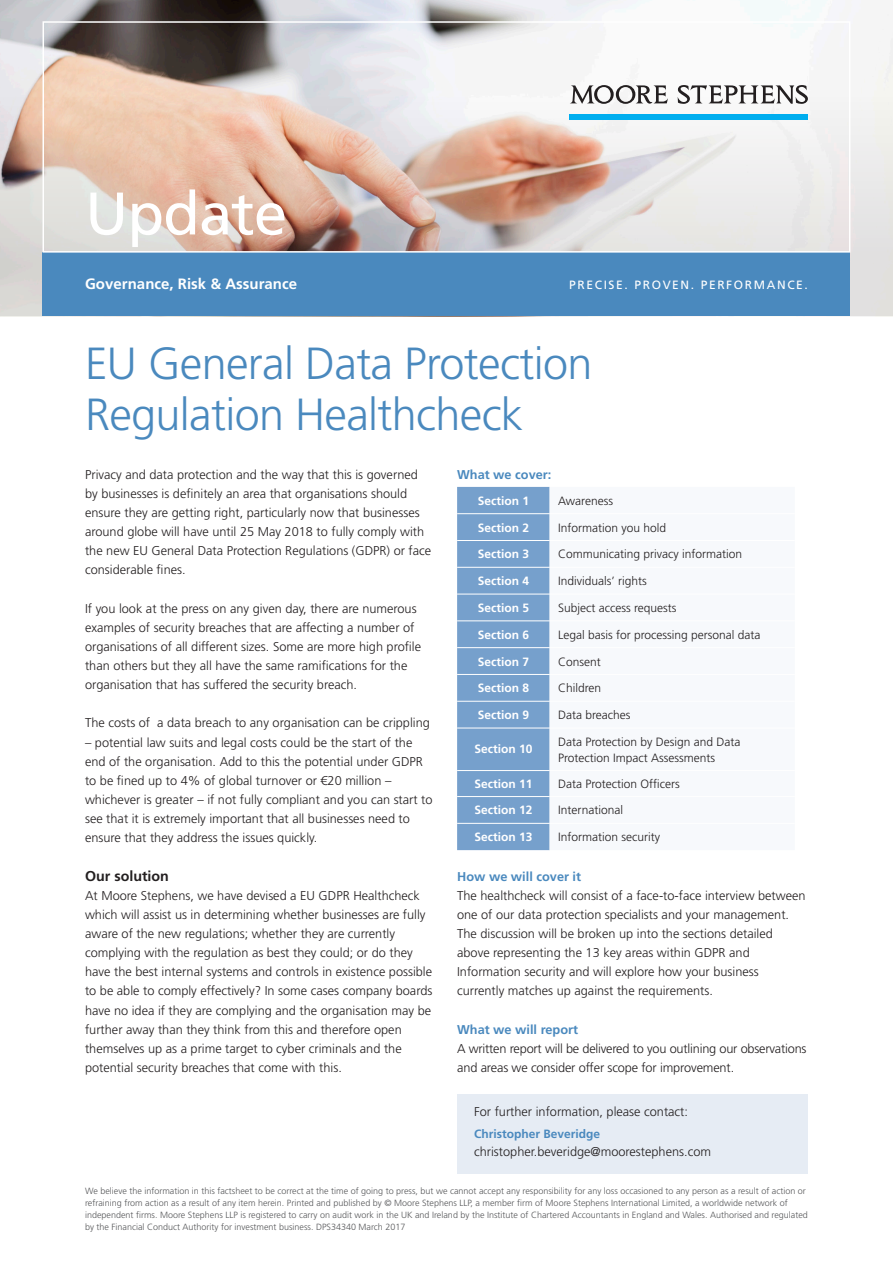
<style>
.page{position:relative;width:893px;height:1263px;background:#fff}
.page>*{position:absolute;margin:0;border:0;box-sizing:border-box;transform-origin:0 0}
.Factsheet_Title{font:60px "Frutiger LT Std";letter-spacing:-.015em;color:#fff}
.Factsheet_heading{font:300 45px/51px "Frutiger LT Std";letter-spacing:-.015em;color:#4a89be}
.Descriptor{font:700 15px "Frutiger LT Std";color:#fff}
.Subheading_1{font:700 14.25px "Frutiger LT Std";color:#231f20}
.Body_copy{font:300 12.75px/19.2px "Frutiger LT Std";color:#231f20}
.Insert_Name{font:300 12.75px "Frutiger LT Std";color:#231f20}
.Subheading_2{font:700 12.75px "Frutiger LT Std";color:#4a89be}
.Bullet{font:300 12px/16.5px "Frutiger LT Std";color:#231f20}
.Bullet-2{font:700 12px "Frutiger LT Std";color:#fff}
.Strapline{font:12px "Frutiger LT Std";letter-spacing:.135em;color:#fff}
.Insert_Name-2{font:700 12px "Frutiger LT Std";color:#4a89be}
.Factsheet_Disclaimer{font:300 9px/12px "Frutiger LT Std";color:#57585a}
</style>
<div class="page">
<img style="left:0;top:0;width:893px;height:64px">
<svg style="left:0;top:64px;width:893px;height:252px"></svg>
<div style="left:43px;top:253px;width:807px;height:63px;background:#4a89be"></div>
<svg style="left:570px;top:85px;width:98px;height:19px"></svg>
<svg style="left:678px;top:85px;width:130px;height:19px"></svg>
<div style="left:570px;top:114px;width:238px;height:5px;background:#00aeef"></div>
<div style="left:43px;top:21px;width:807px;height:232px;border:2px solid #fff"></div>
<div style="left:457px;top:1094px;width:351px;height:79px;background:#e6ecf4"></div>
<div style="left:457px;top:487px;width:93px;height:363px;background:#76a0cc"></div>
<hr style="left:457px;top:513px;width:93px;height:1px;background:#fff">
<hr style="left:457px;top:540px;width:93px;height:1px;background:#fff">
<hr style="left:457px;top:567px;width:93px;height:1px;background:#fff">
<hr style="left:457px;top:594px;width:93px;height:1px;background:#fff">
<hr style="left:457px;top:620px;width:93px;height:1px;background:#fff">
<hr style="left:457px;top:647px;width:93px;height:1px;background:#fff">
<hr style="left:457px;top:674px;width:93px;height:1px;background:#fff">
<hr style="left:457px;top:701px;width:93px;height:1px;background:#fff">
<hr style="left:457px;top:728px;width:93px;height:1px;background:#fff">
<hr style="left:457px;top:770px;width:93px;height:1px;background:#fff">
<hr style="left:457px;top:796px;width:93px;height:1px;background:#fff">
<hr style="left:457px;top:823px;width:93px;height:1px;background:#fff">
<p class="Factsheet_Title" style="left:85px;top:178px;width:204px">Update</p>
<p class="Descriptor" style="left:85px;top:275px;width:213px">Governance, Risk &amp; Assurance</p>
<p class="Strapline" style="left:569px;top:278px;width:240px">PRECISE. PROVEN. PERFORMANCE.</p>
<p class="Factsheet_heading" style="left:85px;top:339px;width:509px">EU General Data Protection<br>Regulation Healthcheck</p>
<p class="Subheading_2" style="left:457px;top:467px;width:96px">What we cover:</p>
<p class="Body_copy" style="left:85px;top:465px;width:348px">Privacy and data protection and the way that this is governed by businesses is definitely an area that organisations should ensure they are getting right, particularly now that businesses around globe will have until 25 May 2018 to fully comply with the new EU General Data Protection Regulations (GDPR) or face considerable fines.</p>
<p class="Body_copy" style="left:85px;top:599px;width:338px">If you look at the press on any given day, there are numerous examples of security breaches that are affecting a number of organisations of all different sizes. Some are more high profile than others but they all have the same ramifications for the organisation that has suffered the security breach.</p>
<p class="Body_copy" style="left:85px;top:714px;width:346px">The costs of a data breach to any organisation can be crippling</p>
<p class="Body_copy" style="left:85px;top:733px;width:349px">– potential law suits and legal costs could be the start of the end of the organisation. Add to this the potential under GDPR to be fined up to 4% of global turnover or €20 million – whichever is greater – if not fully compliant and you can start to see that it is extremely important that all businesses need to ensure that they address the issues quickly.</p>
<p class="Subheading_1" style="left:85px;top:867px;width:85px">Our solution</p>
<p class="Body_copy" style="left:85px;top:886px;width:349px">At Moore Stephens, we have devised a EU GDPR Healthcheck which will assist us in determining whether businesses are fully aware of the new regulations; whether they are currently complying with the regulation as best they could; or do they have the best internal systems and controls in existence possible to be able to comply effectively? In some cases company boards have no idea if they are complying and the organisation may be further away than they think from this and therefore open themselves up as a prime target to cyber criminals and the potential security breaches that come with this.</p>
<p class="Bullet-2" style="left:478px;top:494px;width:53px">Section 1</p>
<p class="Bullet" style="left:558px;top:493px;width:56px">Awareness</p>
<p class="Bullet-2" style="left:478px;top:520px;width:53px">Section 2</p>
<p class="Bullet" style="left:558px;top:519px;width:110px">Information you hold</p>
<p class="Bullet-2" style="left:478px;top:547px;width:53px">Section 3</p>
<p class="Bullet" style="left:558px;top:546px;width:185px">Communicating privacy information</p>
<p class="Bullet-2" style="left:478px;top:574px;width:53px">Section 4</p>
<p class="Bullet" style="left:558px;top:573px;width:90px">Individuals’ rights</p>
<p class="Bullet-2" style="left:478px;top:601px;width:53px">Section 5</p>
<p class="Bullet" style="left:558px;top:600px;width:120px">Subject access requests</p>
<p class="Bullet-2" style="left:478px;top:627px;width:53px">Section 6</p>
<p class="Bullet" style="left:558px;top:626px;width:204px">Legal basis for processing personal data</p>
<p class="Bullet-2" style="left:478px;top:654px;width:53px">Section 7</p>
<p class="Bullet" style="left:558px;top:653px;width:44px">Consent</p>
<p class="Bullet-2" style="left:478px;top:681px;width:53px">Section 8</p>
<p class="Bullet" style="left:558px;top:680px;width:45px">Children</p>
<p class="Bullet-2" style="left:478px;top:708px;width:53px">Section 9</p>
<p class="Bullet" style="left:558px;top:707px;width:74px">Data breaches</p>
<p class="Bullet-2" style="left:474px;top:742px;width:60px">Section 10</p>
<p class="Bullet" style="left:558px;top:733px;width:184px">Data Protection by Design and Data<br>Protection Impact Assessments</p>
<p class="Bullet-2" style="left:474px;top:777px;width:60px">Section 11</p>
<p class="Bullet" style="left:558px;top:776px;width:123px">Data Protection Officers</p>
<p class="Bullet-2" style="left:474px;top:803px;width:60px">Section 12</p>
<p class="Bullet" style="left:558px;top:802px;width:66px">International</p>
<p class="Bullet-2" style="left:474px;top:830px;width:60px">Section 13</p>
<p class="Bullet" style="left:558px;top:829px;width:103px">Information security</p>
<p class="Subheading_2" style="left:457px;top:869px;width:125px">How we will cover it</p>
<p class="Body_copy" style="left:457px;top:886px;width:350px">The healthcheck will consist of a face-to-face interview between one of our data protection specialists and your management.<br>The discussion will be broken up into the sections detailed above representing the 13 key areas within GDPR and Information security and will explore how your business currently matches up against the requirements.</p>
<p class="Subheading_2" style="left:457px;top:1022px;width:122px">What we will report</p>
<p class="Body_copy" style="left:457px;top:1039px;width:351px">A written report will be delivered to you outlining our observations and areas we consider offer scope for improvement.</p>
<p class="Insert_Name" style="left:474px;top:1104px;width:215px">For further information, please contact:</p>
<p class="Insert_Name-2" style="left:474px;top:1127px;width:128px">Christopher Beveridge</p>
<p class="Insert_Name" style="left:474px;top:1145px;width:238px">christopher.beveridge@moorestephens.com</p>
<p class="Factsheet_Disclaimer" style="left:85px;top:1184px;width:724px">We believe the information in this factsheet to be correct at the time of going to press, but we cannot accept any responsibility for any loss occasioned to any person as a result of action or refraining from action as a result of any item herein. Printed and published by © Moore Stephens LLP, a member firm of Moore Stephens International Limited, a worldwide network of independent firms. Moore Stephens LLP is registered to carry on audit work in the UK and Ireland by the Institute of Chartered Accountants in England and Wales. Authorised and regulated by the Financial Conduct Authority for investment business. DPS34340 March 2017</p>
</div>
